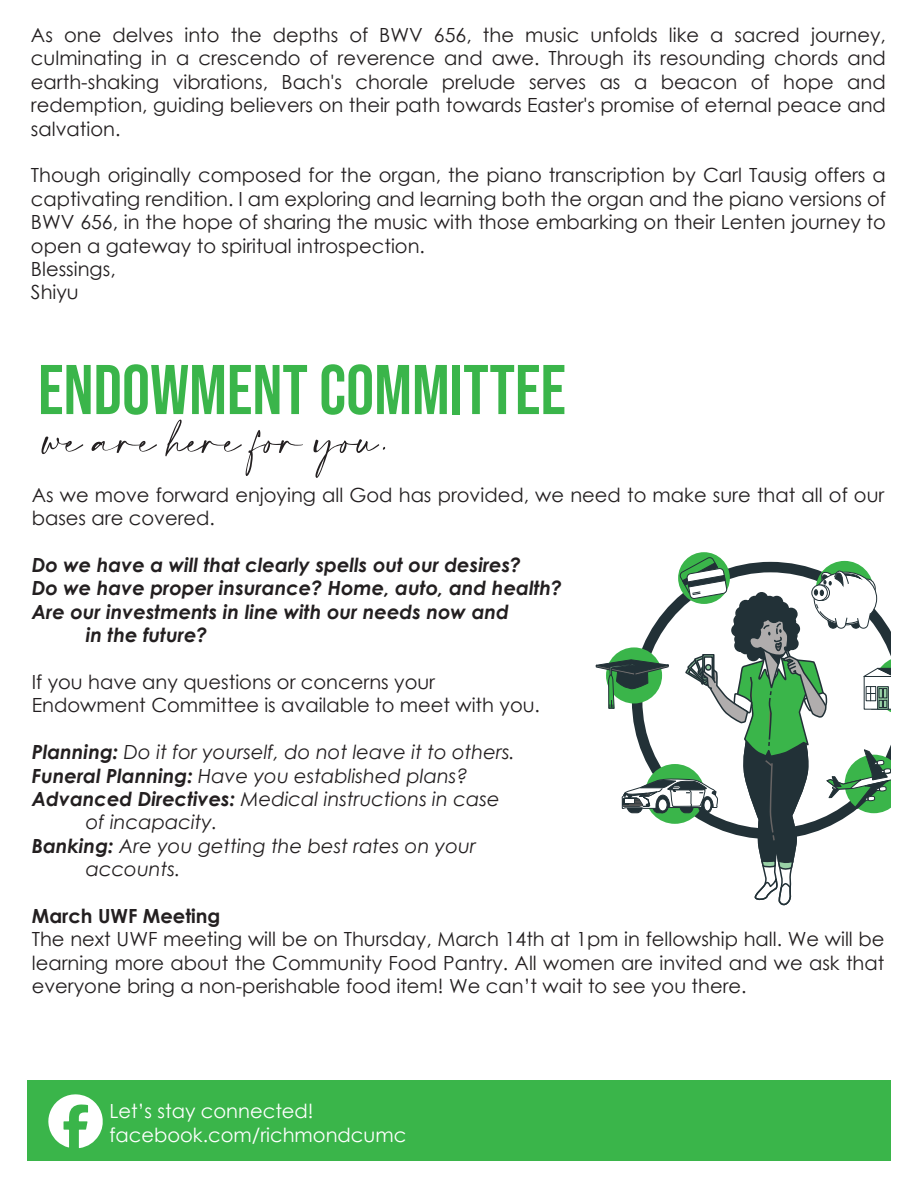
<style>
.page{position:relative;width:918px;height:1188px;background:#fff}
.page>*{position:absolute;margin:0;border:0;box-sizing:border-box;transform-origin:0 0}
.t1{font:19.5px/23.4px "Century Gothic";color:#231f20}
.t2{font:italic 19.5px "Century Gothic";color:#231f20}
.t3{font:italic 700 19.5px "Century Gothic";color:#231f20}
.t4{font:19.5px/23.4px "Century Gothic";color:#fff}
.t5{font:700 19.5px "Century Gothic";color:#231f20}
.s1{font-weight:700}
</style>
<div class="page">
<div style="left:27px;top:1080px;width:864px;height:81px;background:#3ab54a"></div>
<svg style="left:48px;top:1094px;width:55px;height:54px"></svg>
<svg style="left:322px;top:364px;width:87px;height:51px"></svg>
<svg style="left:415px;top:365px;width:32px;height:49px"></svg>
<div style="left:453px;top:365px;width:7px;height:49px;background:#3ab54a"></div>
<svg style="left:464px;top:365px;width:100px;height:49px"></svg>
<svg style="left:41px;top:364px;width:266px;height:112px"></svg>
<svg style="left:314px;top:439px;width:71px;height:39px"></svg>
<svg style="left:595px;top:552px;width:296px;height:354px"></svg>
<p class="t1" style="left:31px;top:23px;width:856px;text-align:justify">As one delves into the depths of BWV 656, the music unfolds like a sacred journey, culminating in a crescendo of reverence and awe. Through its resounding chords and earth-shaking vibrations, Bach's chorale prelude serves as a beacon of hope and redemption, guiding believers on their path towards Easter's promise of eternal peace and salvation.</p>
<p class="t1" style="left:31px;top:163px;width:857px">Though originally composed for the organ, the piano transcription by Carl Tausig offers a captivating rendition. I am exploring and learning both the organ and the piano versions of BWV 656, in the hope of sharing the music with those embarking on their Lenten journey to open a gateway to spiritual introspection.<br>Blessings,<br>Shiyu</p>
<p class="t1" style="left:32px;top:483px;width:854px">As we move forward enjoying all God has provided, we need to make sure that all of our bases are covered.</p>
<p class="t3" style="left:32px;top:550px;width:491px">Do we have a will that clearly spells out our desires?</p>
<p class="t3" style="left:32px;top:573px;width:532px">Do we have proper insurance? Home, auto, and health?</p>
<p class="t3" style="left:32px;top:597px;width:479px">Are our investments in line with our needs now and</p>
<p class="t3" style="left:86px;top:620px;width:123px">in the future?</p>
<p class="t1" style="left:32px;top:670px;width:510px">If you have any questions or concerns your<br>Endowment Committee is available to meet with you.</p>
<p class="t2" style="left:32px;top:738px;width:485px"><span class="s1">Planning:</span> Do it for yourself, do not leave it to others.</p>
<p class="t2" style="left:32px;top:762px;width:438px"><span class="s1">Funeral Planning:</span> Have you established plans?</p>
<p class="t2" style="left:32px;top:785px;width:469px"><span class="s1">Advanced Directives:</span> Medical instructions in case</p>
<p class="t2" style="left:86px;top:809px;width:133px">of incapacity.</p>
<p class="t2" style="left:32px;top:832px;width:446px"><span class="s1">Banking:</span> Are you getting the best rates on your</p>
<p class="t2" style="left:86px;top:855px;width:96px">accounts.</p>
<p class="t5" style="left:32px;top:901px;width:190px">March UWF Meeting</p>
<p class="t1" style="left:32px;top:927px;width:854px;text-align:justify">The next UWF meeting will be on Thursday, March 14th at 1pm in fellowship hall. We will be learning more about the Community Food Pantry. All women are invited and we ask that everyone bring a non-perishable food item! We can’t wait to see you there.</p>
<p class="t4" style="left:109px;top:1099px;width:298px">Let’s stay connected! facebook.com/richmondcumc</p>
</div>
